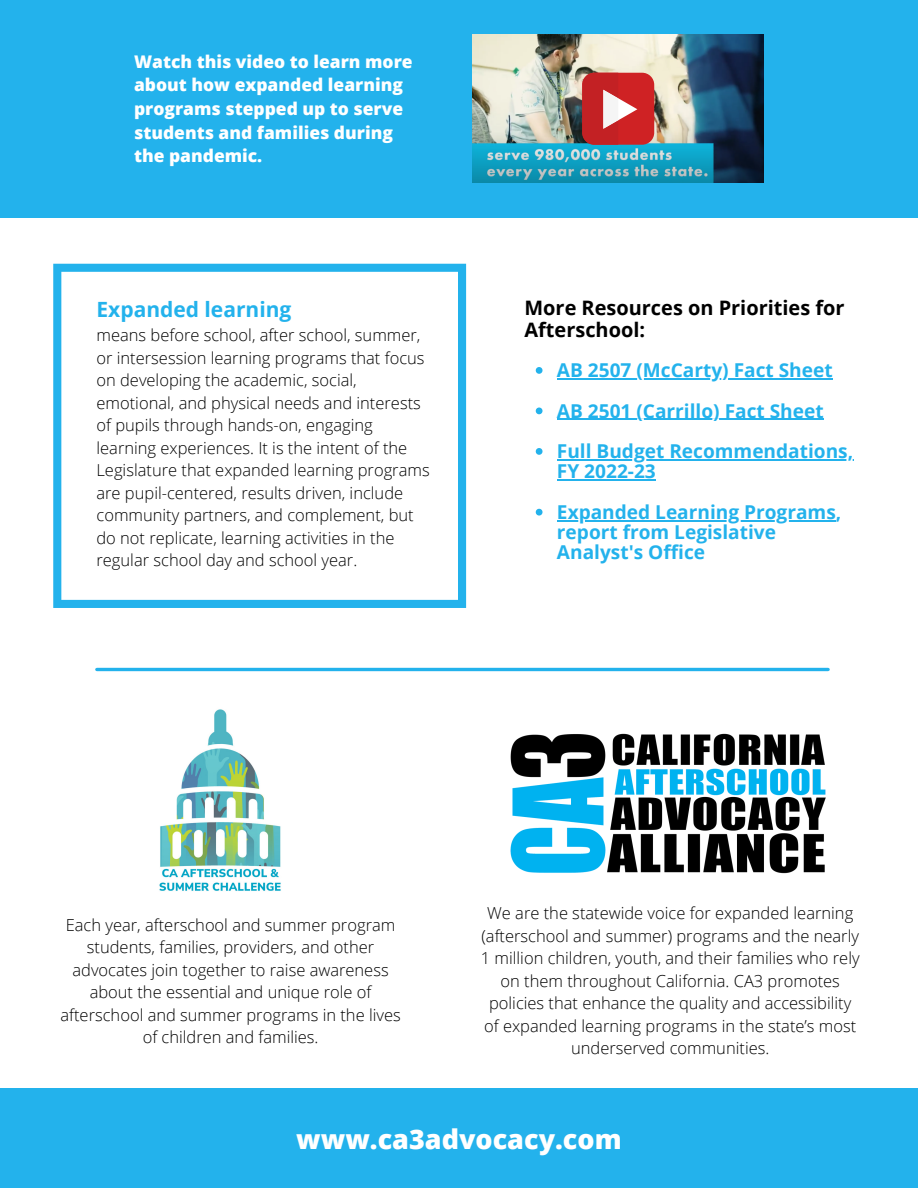
<style>
.page{position:relative;width:918px;height:1188px;background:#fff}
.page>*{position:absolute;margin:0;border:0;box-sizing:border-box;transform-origin:0 0}
.t1{font:800 27px "Open Sans";color:#fff}
.t2{font:700 21px "Open Sans";color:#23b2ec}
.t3{font:700 19.95px/21.3px "Open Sans";color:#000}
.t4{font:700 19.05px/20.2px "Open Sans";color:#23b2ec}
.t5{font:800 17.4px/23.7px "Open Sans";color:#fff}
.t6{font:300 16.5px/22.5px "Open Sans";color:#000;text-align:center}
</style>
<div class="page">
<hr style="left:97px;top:668px;width:731px;height:3px;background:#23b2ec">
<div style="left:0;top:1088px;width:918px;height:100px;background:#23b2ec"></div>
<img style="left:510px;top:733px;width:316px;height:141px">
<div style="left:0;top:0;width:918px;height:217px;background:#23b2ec"></div>
<img style="left:473px;top:34px;width:290px;height:149px">
<div style="left:582px;top:73px;width:72px;height:72px;background:#cf2224;border-radius:12px"></div>
<svg style="left:582px;top:73px;width:55px;height:72px"></svg>
<svg style="left:53px;top:264px;width:413px;height:344px"></svg>
<img style="left:159px;top:709px;width:122px;height:182px">
<svg style="left:536px;top:367px;width:7px;height:7px"></svg>
<hr style="left:557px;top:378px;width:276px;height:1px;background:#23b2ec">
<svg style="left:536px;top:408px;width:7px;height:6px"></svg>
<hr style="left:557px;top:419px;width:267px;height:1px;background:#23b2ec">
<svg style="left:536px;top:448px;width:7px;height:7px"></svg>
<hr style="left:557px;top:459px;width:296px;height:1px;background:#23b2ec">
<hr style="left:557px;top:480px;width:99px;height:1px;background:#23b2ec">
<svg style="left:536px;top:509px;width:7px;height:7px"></svg>
<hr style="left:557px;top:520px;width:279px;height:1px;background:#23b2ec">
<p class="t5" style="left:134px;top:49px;width:280px">Watch this video to learn more about how expanded learning programs stepped up to serve students and families during the pandemic.</p>
<p class="t2" style="left:97px;top:294px;width:196px">Expanded learning</p>
<p class="t6" style="left:97px;top:324px;width:335px;text-align:left">means before school, after school, summer, or intersession learning programs that focus on developing the academic, social, emotional, and physical needs and interests of pupils through hands-on, engaging learning experiences. It is the intent of the Legislature that expanded learning programs are pupil-centered, results driven, include community partners, and complement, but do not replicate, learning activities in the regular school day and school year.</p>
<p class="t3" style="left:525px;top:297px;width:322px">More Resources on Priorities for<br>Afterschool:</p>
<p class="t4" style="left:557px;top:360px;width:277px">AB 2507 (McCarty) Fact Sheet</p>
<p class="t4" style="left:557px;top:400px;width:268px">AB 2501 (Carrillo) Fact Sheet</p>
<p class="t4" style="left:557px;top:441px;width:298px">Full Budget Recommendations,<br>FY 2022-23</p>
<p class="t4" style="left:557px;top:501px;width:286px">Expanded Learning Programs, report from Legislative<br>Analyst's Office</p>
<p class="t6" style="left:60px;top:913px;width:342px">Each year, afterschool and summer program students, families, providers, and other advocates join together to raise awareness about the essential and unique role of afterschool and summer programs in the lives of children and families.</p>
<p class="t6" style="left:481px;top:902px;width:380px">We are the statewide voice for expanded learning (afterschool and summer) programs and the nearly 1 million children, youth, and their families who rely on them throughout California. CA3 promotes policies that enhance the quality and accessibility of expanded learning programs in the state’s most underserved communities.</p>
<p class="t1" style="left:296px;top:1120px;width:327px">www.ca3advocacy.com</p>
</div>
